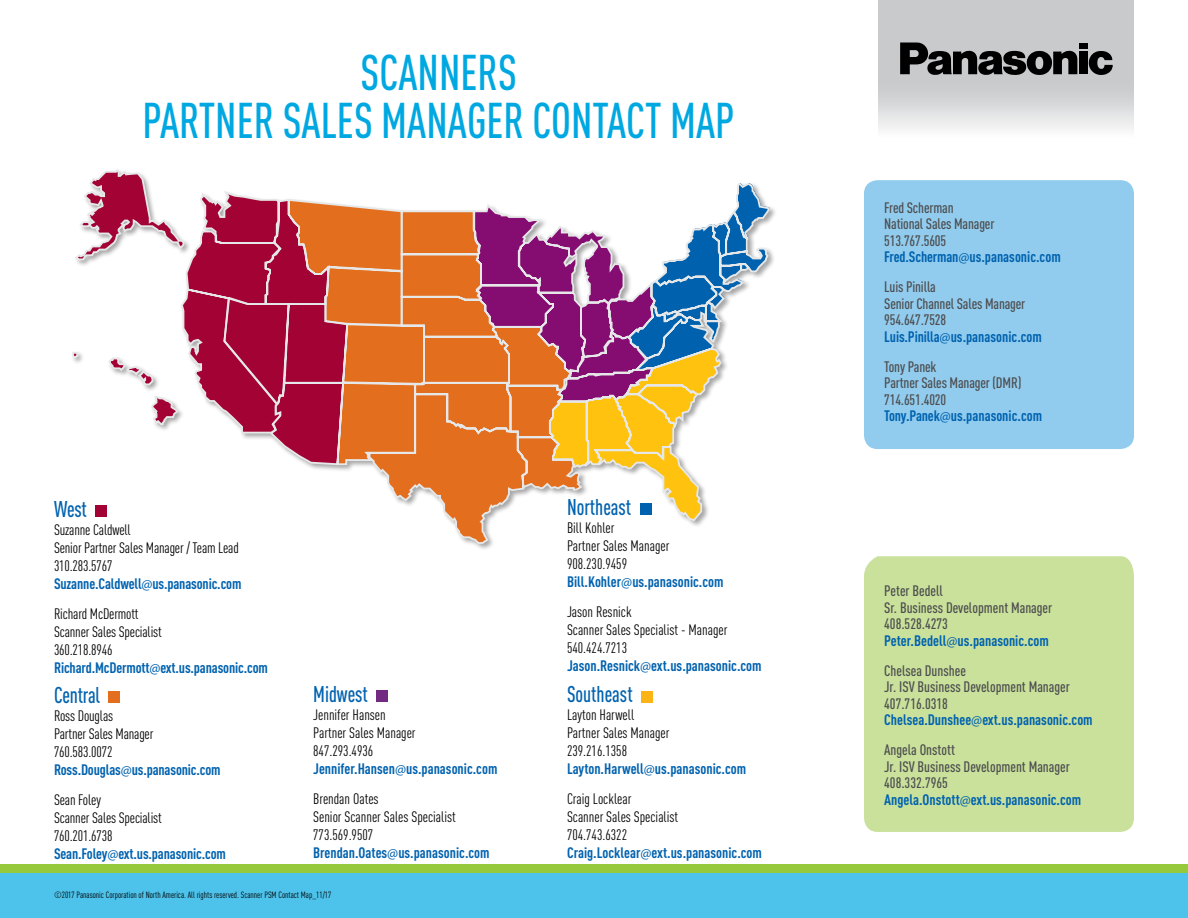
<style>
.page{position:relative;width:1188px;height:918px;background:#fff}
.page>*{position:absolute;margin:0;border:0;box-sizing:border-box;transform-origin:0 0}
.t1{font:500 49.5px/48px "DIN Cond";color:#00a8e1;text-align:center;scale:.91 1}
.t2{font:500 22.5px "DIN Cond";color:#0062af;scale:.91 1}
.t3{font:15px/18px "DIN Cond";color:#000}
.t4{font:500 15px/16.5px "DIN Cond";color:#4d4d4f}
.t5{font:9px "DIN Cond";color:#000}
.s1{font-weight:700;color:#0062af}
.s2{font-family:"Myriad Pro";color:#0062af}
.s3{font-family:"Myriad Pro";font-weight:400;color:#0062af}
</style>
<div class="page">
<div style="left:0;top:864px;width:1188px;height:54px;background:#4dc2ea"></div>
<div style="left:0;top:864px;width:1188px;height:9px;background:#97c93d"></div>
<svg style="left:879px;top:0;width:255px;height:130px;background:#d1d1d3"></svg>
<svg style="left:1089px;top:51px;width:24px;height:24px"></svg>
<div style="left:1079px;top:43px;width:9px;height:5px;background:#000"></div>
<div style="left:1079px;top:52px;width:9px;height:22px;background:#000"></div>
<svg style="left:900px;top:43px;width:177px;height:32px;background:#5a5a5b"></svg>
<svg style="left:72px;top:169px;width:151px;height:348px"></svg>
<svg style="left:223px;top:183px;width:547px;height:361px"></svg>
<div style="left:95px;top:506px;width:11px;height:11px;background:#a30234"></div>
<div style="left:108px;top:692px;width:12px;height:11px;background:#e36f1e"></div>
<div style="left:377px;top:691px;width:11px;height:11px;background:#732a81"></div>
<div style="left:864px;top:556px;width:270px;height:276px;background:#c9e19b"></div>
<div style="left:864px;top:180px;width:270px;height:269px;background:#91ccee;border-radius:14px"></div>
<div style="left:640px;top:504px;width:11px;height:11px;background:#0062af"></div>
<div style="left:642px;top:691px;width:11px;height:11px;background:#fcb316"></div>
<h1 class="t1" style="left:143px;top:48px;width:652px">SCANNERS<br>PARTNER SALES MANAGER CONTACT MAP</h1>
<h2 class="t2" style="left:54px;top:495px;width:38px">West</h2>
<p class="t3" style="left:54px;top:520px;width:189px">Suzanne Caldwell<br>Senior Partner Sales Manager / Team Lead<br>310.283.5767<br><span class="s1">Suzanne.Caldwell</span><span class="s2">@</span><span class="s1">us.panasonic.com</span></p>
<p class="t3" style="left:54px;top:604px;width:215px">Richard McDermott<br>Scanner Sales Specialist<br>360.218.8946<br><span class="s1">Richard.McDermott</span><span class="s2">@</span><span class="s1">ext.us.panasonic.com</span></p>
<h2 class="t2" style="left:54px;top:681px;width:52px">Central</h2>
<p class="t3" style="left:54px;top:706px;width:168px">Ross Douglas<br>Partner Sales Manager<br>760.583.0072<br><span class="s1">Ross.Douglas</span><span class="s2">@</span><span class="s1">us.panasonic.com</span></p>
<p class="t3" style="left:54px;top:790px;width:173px">Sean Foley<br>Scanner Sales Specialist<br>760.201.6738<br><span class="s1">Sean.Foley</span><span class="s2">@</span><span class="s1">ext.us.panasonic.com</span></p>
<h2 class="t2" style="left:313px;top:681px;width:62px">Midwest</h2>
<p class="t3" style="left:313px;top:706px;width:186px">Jennifer Hansen<br>Partner Sales Manager<br>847.293.4936<br><span class="s1">Jennifer.Hansen</span><span class="s2">@</span><span class="s1">us.panasonic.com</span></p>
<p class="t3" style="left:313px;top:790px;width:178px">Brendan Oates<br>Senior Scanner Sales Specialist<br>773.569.9507<br><span class="s1">Brendan.Oates</span><span class="s2">@</span><span class="s1">us.panasonic.com</span></p>
<p class="t5" style="left:54px;top:889px;width:279px">©2017 Panasonic Corporation of North America. All rights reserved. Scanner PSM Contact Map_11/17</p>
<h2 class="t2" style="left:567px;top:494px;width:72px">Northeast</h2>
<p class="t3" style="left:567px;top:518px;width:158px">Bill Kohler<br>Partner Sales Manager<br>908.230.9459<br><span class="s1">Bill.Kohler</span><span class="s2">@</span><span class="s1">us.panasonic.com</span></p>
<p class="t3" style="left:567px;top:602px;width:196px">Jason Resnick<br>Scanner Sales Specialist - Manager<br>540.424.7213<br><span class="s1">Jason.Resnick</span><span class="s2">@</span><span class="s1">ext.us.panasonic.com</span></p>
<h2 class="t2" style="left:567px;top:681px;width:74px">Southeast</h2>
<p class="t3" style="left:567px;top:706px;width:181px">Layton Harwell<br>Partner Sales Manager<br>239.216.1358<br><span class="s1">Layton.Harwell</span><span class="s2">@</span><span class="s1">us.panasonic.com</span></p>
<p class="t3" style="left:567px;top:790px;width:197px">Craig Locklear<br>Scanner Sales Specialist<br>704.743.6322<br><span class="s1">Craig.Locklear</span><span class="s2">@</span><span class="s1">ext.us.panasonic.com</span></p>
<p class="t4" style="left:884px;top:199px;width:178px">Fred Scherman<br>National Sales Manager<br>513.767.5605<br><span class="s1">Fred.Scherman</span><span class="s3">@</span><span class="s1">us.panasonic.com</span></p>
<p class="t4" style="left:884px;top:278px;width:159px">Luis Pinilla<br>Senior Channel Sales Manager<br>954.647.7528<br><span class="s1">Luis.Pinilla</span><span class="s3">@</span><span class="s1">us.panasonic.com</span></p>
<p class="t4" style="left:884px;top:358px;width:159px">Tony Panek<br>Partner Sales Manager (DMR)<br>714.651.4020<br><span class="s1">Tony.Panek</span><span class="s3">@</span><span class="s1">us.panasonic.com</span></p>
<p class="t4" style="left:884px;top:582px;width:170px">Peter Bedell<br>Sr. Business Development Manager<br>408.528.4273<br><span class="s1">Peter.Bedell</span><span class="s3">@</span><span class="s1">us.panasonic.com</span></p>
<p class="t4" style="left:884px;top:662px;width:210px">Chelsea Dunshee<br>Jr. ISV Business Development Manager<br>407.716.0318<br><span class="s1">Chelsea.Dunshee</span><span class="s3">@</span><span class="s1">ext.us.panasonic.com</span></p>
<p class="t4" style="left:884px;top:741px;width:199px">Angela Onstott<br>Jr. ISV Business Development Manager<br>408.332.7965<br><span class="s1">Angela.Onstott</span><span class="s3">@</span><span class="s1">ext.us.panasonic.com</span></p>
</div>
